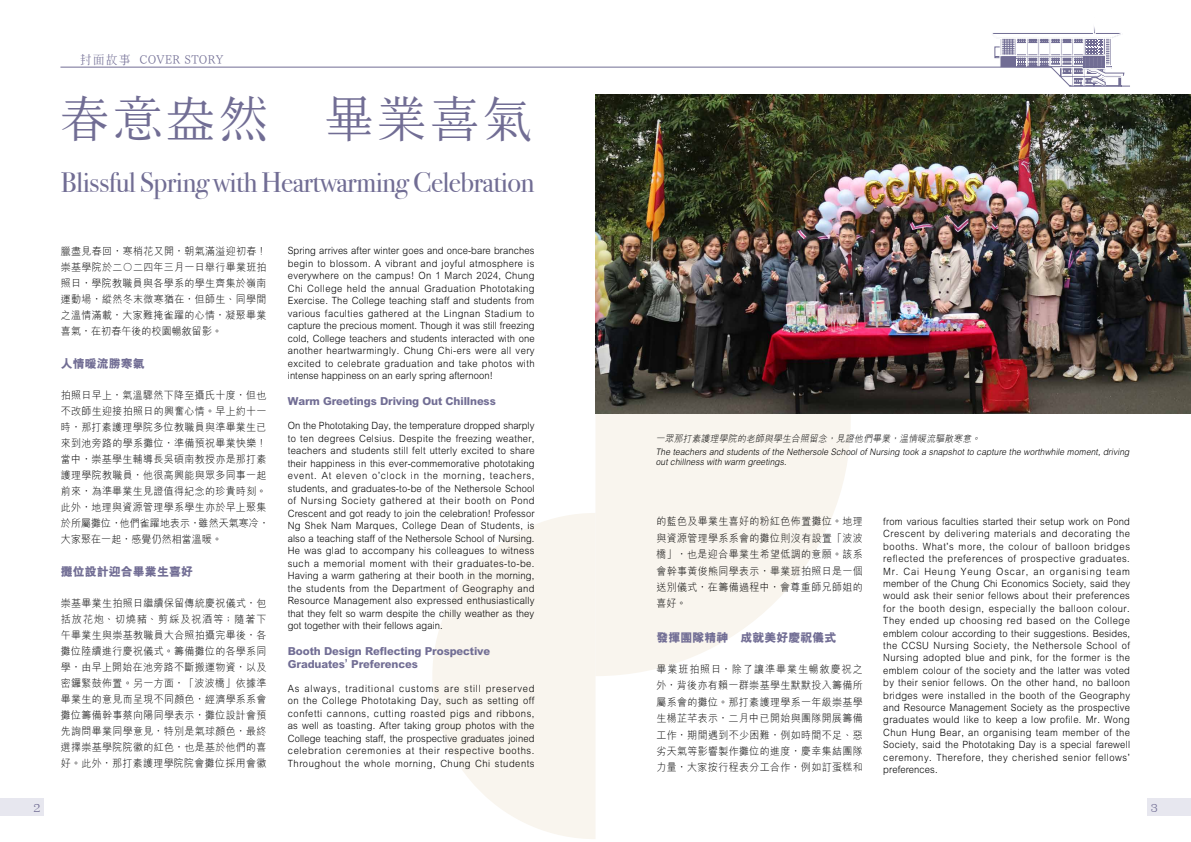
<style>
.page{position:relative;width:1191px;height:842px;background:#fff}
.page>*{position:absolute;margin:0;border:0;box-sizing:border-box;transform-origin:0 0}
.t1{font:48px "XANO mincho U32";letter-spacing:.1em;color:#716d94}
.t2{font:28.5px "Bodoni Svty Two ITCTT";letter-spacing:-.02em;color:#716d94}
.t3{font:800 12px "M Hei HK";color:#716d94}
.t4{font:12px "Tsuku Min Pro L";letter-spacing:.02em;color:#716d94;scale:.94 1}
.t5{font:12px "XANO mincho U32";color:#716d94}
.t6{font:800 11px/12.5px "M Hei HK";letter-spacing:-.01em;color:#716d94}
.t7{font:300 10.5px/16px "M Hei HK";letter-spacing:.035em;color:#000;text-align:justify;scale:.95 1}
.t8{font:300 10px/12.5px "M Hei HK";letter-spacing:.01em;color:#000;text-align:justify;scale:.94 1}
.t9{font:italic 300 9.5px "M Hei HK";color:#000;scale:.94 1}
.t10{font:italic 300 9px/10px "M Hei HK";color:#000;scale:.94 1}
.s1{font-family:"Kochi Mincho"}
.s2{font-family:"Arial";font-weight:400}
.s3{font-family:"Arial";font-weight:700}
</style>
<div class="page">
<svg style="left:595px;top:413px;width:255px;height:263px;fill:#f9f5ee"></svg>
<svg style="left:432px;top:513px;width:163px;height:326px;fill:#f9f5ee"></svg>
<div style="left:0;top:799px;width:43px;height:17px;background:#e7e7ef"></div>
<div style="left:1148px;top:799px;width:43px;height:17px;background:#e7e7ef"></div>
<img style="left:595px;top:94px;width:596px;height:319px">
<svg style="left:60px;top:27px;width:1070px;height:60px"></svg>
<p class="t4" style="left:80px;top:49px;width:154px"><span class="s1">封面故事</span> COVER STORY</p>
<h1 class="t1" style="left:61px;top:94px;width:472px">春意盎然　畢業喜氣</h1>
<h2 class="t2" style="left:61px;top:159px;width:475px">Blissful Spring with Heartwarming Celebration</h2>
<p class="t7" style="left:61px;top:242px;width:218px">臘盡見春回，寒梢花又開，朝氣滿溢迎初春！崇基學院於二○二四年三月一日舉行畢業班拍照日，學院教職員與各學系的學生齊集於嶺南運動場，縱然冬末微寒猶在，但師生、同學間之溫情滿載，大家難掩雀躍的心情，凝聚畢業喜氣，在初春午後的校園暢敘留影。</p>
<p class="t3" style="left:61px;top:355px;width:85px">人情暖流勝寒氣</p>
<p class="t7" style="left:61px;top:386px;width:220px;text-align:left">拍照日早上，氣溫驟然下降至攝氏十度，但也不改師生迎接拍照日的興奮心情。早上約十一時，那打素護理學院多位教職員與準畢業生已來到池旁路的學系攤位，準備預祝畢業快樂！當中，崇基學生輔導長吳碩南教授亦是那打素護理學院教職員，他很高興能與眾多同事一起前來，為準畢業生見證值得紀念的珍貴時刻。此外，地理與資源管理學系學生亦於早上聚集於所屬攤位，他們雀躍地表示，雖然天氣寒冷，大家聚在一起，感覺仍然相當溫暖。</p>
<p class="t3" style="left:61px;top:563px;width:133px">攤位設計迎合畢業生喜好</p>
<p class="t7" style="left:61px;top:594px;width:218px">崇基畢業生拍照日繼續保留傳統慶祝儀式，包括放花炮、切燒豬、剪綵及祝酒等；隨著下午畢業生與崇基教職員大合照拍攝完畢後，各攤位陸續進行慶祝儀式。籌備攤位的各學系同學，由早上開始在池旁路不斷搬運物資，以及密鑼緊鼓佈置。另一方面，「波波橋」依據準畢業生的意見而呈現不同顏色，經濟學系系會攤位籌備幹事蔡向陽同學表示，攤位設計會預先詢問畢業同學意見，特別是氣球顏色，最終選擇崇基學院院徽的紅色，也是基於他們的喜好。此外，那打素護理學院院會攤位採用會徽</p>
<p class="t8" style="left:288px;top:244px;width:264px">Spring arrives after winter goes and once-bare branches begin to blossom. A vibrant and joyful atmosphere is everywhere on the campus! On 1 March 2024, Chung Chi College held the annual Graduation Phototaking Exercise. The College teaching staff and students from various faculties gathered at the Lingnan Stadium to capture the precious moment. Though it was still freezing cold, College teachers and students interacted with one another heartwarmingly. Chung Chi-ers were all very excited to celebrate graduation and take photos with intense happiness on an early spring afternoon!</p>
<p class="t6" style="left:288px;top:395px;width:210px">Warm Greetings Driving Out Chillness</p>
<p class="t8" style="left:288px;top:419px;width:264px">On the Phototaking Day, the temperature dropped sharply to ten degrees Celsius. Despite the freezing weather, teachers and students still felt utterly excited to share their happiness in this ever-commemorative phototaking event. At eleven o<span class="s2">’</span>clock in the morning, teachers, students, and graduates-to-be of the Nethersole School of Nursing Society gathered at their booth on Pond Crescent and got ready to join the celebration! Professor Ng Shek Nam Marques, College Dean of Students, is also a teaching staff of the Nethersole School of Nursing.<br>He was glad to accompany his colleagues to witness such a memorial moment with their graduates-to-be.<br>Having a warm gathering at their booth in the morning, the students from the Department of Geography and Resource Management also expressed enthusiastically that they felt so warm despite the chilly weather as they got together with their fellows again.</p>
<p class="t6" style="left:288px;top:645px;width:204px">Booth Design Reflecting Prospective<br>Graduates<span class="s3">’</span> Preferences</p>
<p class="t8" style="left:288px;top:681px;width:264px">As always, traditional customs are still preserved on the College Phototaking Day, such as setting off confetti cannons, cutting roasted pigs and ribbons, as well as toasting. After taking group photos with the College teaching staff, the prospective graduates joined celebration ceremonies at their respective booths.<br>Throughout the whole morning, Chung Chi students</p>
<p class="t9" style="left:656px;top:432px;width:349px">一眾那打素護理學院的老師與學生合照留念，見證他們畢業，温情暖流驅散寒意。</p>
<p class="t10" style="left:656px;top:447px;width:507px">The teachers and students of the Nethersole School of Nursing took a snapshot to capture the worthwhile moment, driving outchillness with warm greetings.</p>
<p class="t7" style="left:656px;top:513px;width:219px;line-height:16.4px">的藍色及畢業生喜好的粉紅色佈置攤位。地理與資源管理學系系會的攤位則沒有設置「波波橋」，也是迎合畢業生希望低調的意願。該系會幹事黃俊熊同學表示，畢業班拍照日是一個送別儀式，在籌備過程中，會尊重師兄師姐的喜好。</p>
<p class="t3" style="left:656px;top:629px;width:181px">發揮團隊精神　成就美好慶祝儀式</p>
<p class="t7" style="left:656px;top:660px;width:219px;line-height:16.4px">畢業班拍照日，除了讓準畢業生暢敘慶祝之外，背後亦有賴一群崇基學生默默投入籌備所屬系會的攤位。那打素護理學系一年級崇基學生楊芷芊表示，二月中已開始與團隊開展籌備工作，期間遇到不少困難，例如時間不足、惡劣天氣等影響製作攤位的進度，慶幸集結團隊力量，大家按行程表分工合作，例如訂蛋糕和</p>
<p class="t8" style="left:883px;top:515px;width:264px">from various faculties started their setup work on Pond Crescent by delivering materials and decorating the booths. What<span class="s2">’</span>s more, the colour of balloon bridges reflected the preferences of prospective graduates.<br>Mr. Cai Heung Yeung Oscar, an organising team member of the Chung Chi Economics Society, said they would ask their senior fellows about their preferences for the booth design, especially the balloon colour.<br>They ended up choosing red based on the College emblem colour according to their suggestions. Besides, the CCSU Nursing Society, the Nethersole School of Nursing adopted blue and pink, for the former is the emblem colour of the society and the latter was voted by their senior fellows. On the other hand, no balloon bridges were installed in the booth of the Geography and Resource Management Society as the prospective graduates would like to keep a low profile. Mr. Wong Chun Hung Bear, an organising team member of the Society, said the Phototaking Day is a special farewell ceremony. Therefore, they cherished senior fellows<span class="s2">’ </span>preferences.</p>
<p class="t5" style="left:33px;top:801px;width:8px">2</p>
<p class="t5" style="left:1150px;top:801px;width:8px">3</p>
</div>
